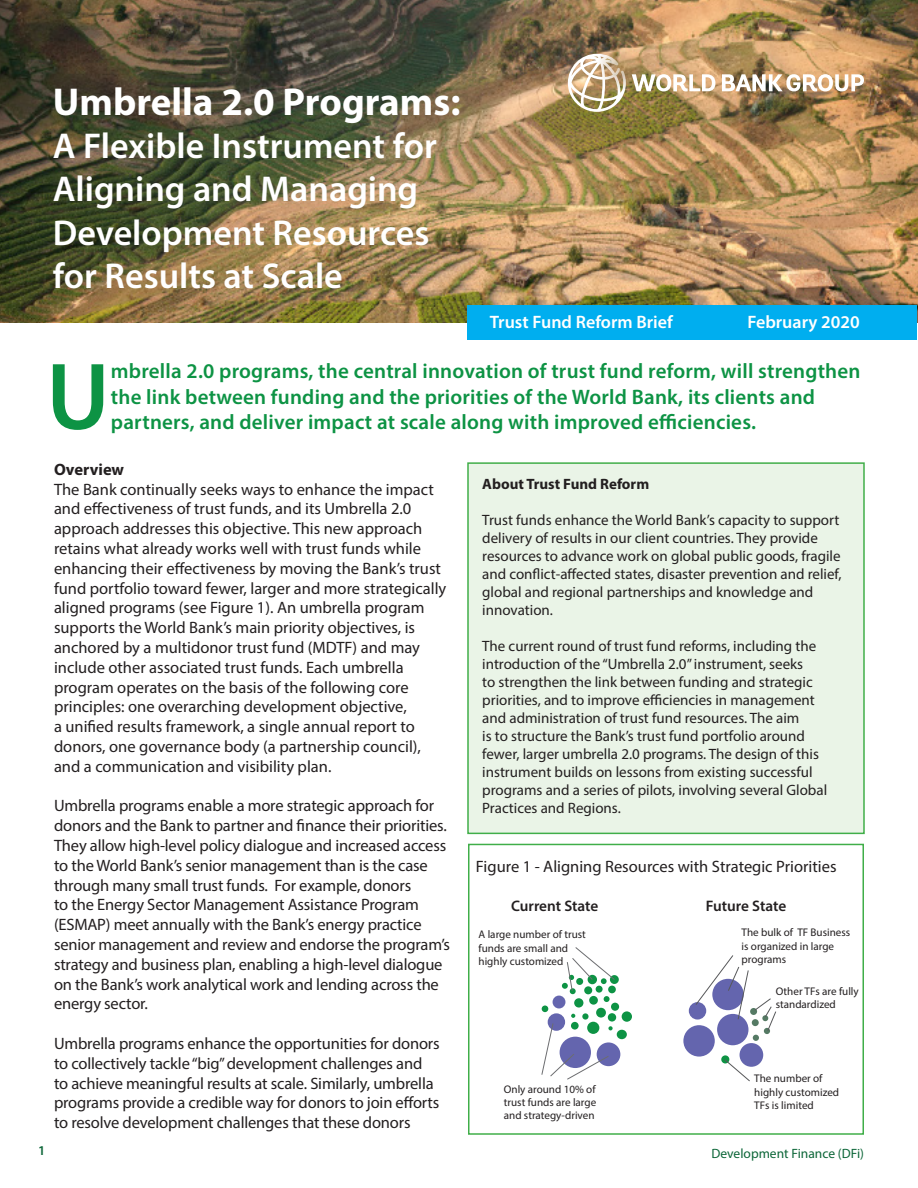
<style>
.page{position:relative;width:918px;height:1188px;background:#fff}
.page>*{position:absolute;margin:0;border:0;box-sizing:border-box;transform-origin:0 0}
.t1{font:600 95.85px "Myriad Pro";color:#0d9344}
.t2{font:700 39px "Myriad Pro";color:#fff}
.t3{font:600 36px/43.2px "Myriad Pro";color:#fff}
.t4{font:600 21px/25.2px "Myriad Pro";letter-spacing:.01em;color:#0d9344}
.t5{font:600 18px "Myriad Pro";color:#fff}
.t6{font:16.5px/19.8px "Myriad Pro";letter-spacing:-.01em;color:#231f20}
.t7{font:700 16.5px "Myriad Pro";color:#231f20}
.t8{font:600 15.3px "Myriad Pro";letter-spacing:-.005em;color:#231f20}
.t9{font:15px/18px "Myriad Pro";color:#231f20}
.t10{font:700 15px "Myriad Pro";color:#231f20}
.t11{font:13.5px "Myriad Pro";color:#0c6638}
.t12{font:600 13.5px "Myriad Pro";color:#0c6638}
.t13{font:11.1px/13.4px "Myriad Pro";color:#231f20}
</style>
<div class="page">
<div style="left:468px;top:844px;width:396px;height:291px;border:2px solid #40ae49"></div>
<div style="left:611px;top:1003px;width:8px;height:8px;background:#0d9344;border-radius:50%"></div>
<div style="left:610px;top:975px;width:9px;height:9px;background:#0d9344;border-radius:50%"></div>
<div style="left:622px;top:1011px;width:10px;height:11px;background:#0d9344;border-radius:50%"></div>
<div style="left:597px;top:1042px;width:23px;height:24px;background:#6465ae;border-radius:50%"></div>
<div style="left:617px;top:1030px;width:10px;height:9px;background:#0d9344;border-radius:50%"></div>
<svg style="left:541px;top:947px;width:74px;height:133px"></svg>
<div style="left:689px;top:1002px;width:17px;height:18px;background:#6465ae;border-radius:50%"></div>
<div style="left:740px;top:1043px;width:23px;height:24px;background:#6465ae;border-radius:50%"></div>
<div style="left:717px;top:1014px;width:31px;height:31px;background:#6465ae;border-radius:50%"></div>
<div style="left:683px;top:1025px;width:32px;height:32px;background:#6465ae;border-radius:50%"></div>
<div style="left:721px;top:1055px;width:8px;height:9px;background:#0d9344;border-radius:50%"></div>
<svg style="left:724px;top:1059px;width:27px;height:23px"></svg>
<svg style="left:695px;top:955px;width:81px;height:86px"></svg>
<img style="left:1px;top:0;width:917px;height:322px">
<img style="left:568px;top:54px;width:58px;height:58px">
<img style="left:632px;top:74px;width:232px;height:17px">
<div style="left:467px;top:305px;width:449px;height:34px;background:#00aeef"></div>
<div style="left:468px;top:463px;width:396px;height:370px;background:#eaf4e7"></div>
<div style="left:467px;top:462px;width:398px;height:372px;border:2px solid #40ae49"></div>
<p class="t2" style="left:53px;top:77px;width:409px">Umbrella 2.0 Programs:</p>
<p class="t3" style="left:53px;top:124px;width:386px">A Flexible Instrument for<br>Aligning and Managing<br>Development Resources for Results at Scale</p>
<p class="t5" style="left:490px;top:310px;width:185px">Trust Fund Reform Brief</p>
<p class="t5" style="left:747px;top:310px;width:114px">February 2020</p>
<p class="t1" style="left:46px;top:336px;width:65px">U</p>
<p class="t4" style="left:111px;top:358px;width:751px">mbrella 2.0 programs, the central innovation of trust fund reform, will strengthen the link between funding and the priorities of the World Bank, its clients and partners, and deliver impact at scale along with improved efficiencies.</p>
<p class="t7" style="left:54px;top:458px;width:72px">Overview</p>
<p class="t6" style="left:54px;top:479px;width:394px">The Bank continually seeks ways to enhance the impact and effectiveness of trust funds, and its Umbrella 2.0 approach addresses this objective. This new approach retains what already works well with trust funds while enhancing their effectiveness by moving the Bank’s trust fund portfolio toward fewer, larger and more strategically aligned programs (see Figure 1). An umbrella program supports the World Bank’s main priority objectives, is anchored by a multidonor trust fund (MDTF) and may include other associated trust funds. Each umbrella program operates on the basis of the following core principles: one overarching development objective,<br>a unified results framework, a single annual report to donors, one governance body (a partnership council), and a communication and visibility plan.</p>
<p class="t6" style="left:54px;top:796px;width:398px">Umbrella programs enable a more strategic approach for donors and the Bank to partner and finance their priorities.<br>They allow high-level policy dialogue and increased access to the World Bank’s senior management than is the case through many small trust funds. For example, donors<br>to the Energy Sector Management Assistance Program (ESMAP) meet annually with the Bank’s energy practice senior management and review and endorse the program’s strategy and business plan, enabling a high-level dialogue on the Bank’s work analytical work and lending across the energy sector.</p>
<p class="t6" style="left:54px;top:1033px;width:387px">Umbrella programs enhance the opportunities for donors to collectively tackle “big” development challenges and to achieve meaningful results at scale. Similarly, umbrella programs provide a credible way for donors to join efforts to resolve development challenges that these donors</p>
<p class="t10" style="left:482px;top:474px;width:168px">About Trust Fund Reform</p>
<p class="t9" style="left:482px;top:510px;width:361px">Trust funds enhance the World Bank’s capacity to support delivery of results in our client countries. They provide resources to advance work on global public goods, fragile and conflict-affected states, disaster prevention and relief, global and regional partnerships and knowledge and innovation.</p>
<p class="t9" style="left:482px;top:636px;width:346px">The current round of trust fund reforms, including the introduction of the “Umbrella 2.0” instrument, seeks<br>to strengthen the link between funding and strategic priorities, and to improve efficiencies in management and administration of trust fund resources. The aim<br>is to structure the Bank’s trust fund portfolio around fewer, larger umbrella 2.0 programs. The design of this instrument builds on lessons from existing successful programs and a series of pilots, involving several Global Practices and Regions.</p>
<p class="t6" style="left:476px;top:856px;width:362px">Figure 1 - Aligning Resources with Strategic Priorities</p>
<p class="t8" style="left:511px;top:896px;width:89px">Current State</p>
<p class="t8" style="left:706px;top:896px;width:82px">Future State</p>
<p class="t13" style="left:479px;top:928px;width:109px">A large number of trust funds are small and highly customized</p>
<p class="t13" style="left:504px;top:1082px;width:94px;text-align:justify">Only around 10% of trust funds are large and strategy-driven</p>
<p class="t13" style="left:742px;top:926px;width:110px">The bulk of TF Business is organized in large programs</p>
<p class="t13" style="left:776px;top:984px;width:85px">Other TFs are fully standardized</p>
<p class="t13" style="left:754px;top:1072px;width:86px">The number of highly customized<br>TFs is limited</p>
<p class="t12" style="left:38px;top:1142px;width:9px">1</p>
<p class="t11" style="left:711px;top:1145px;width:154px">Development Finance (DFi)</p>
</div>
